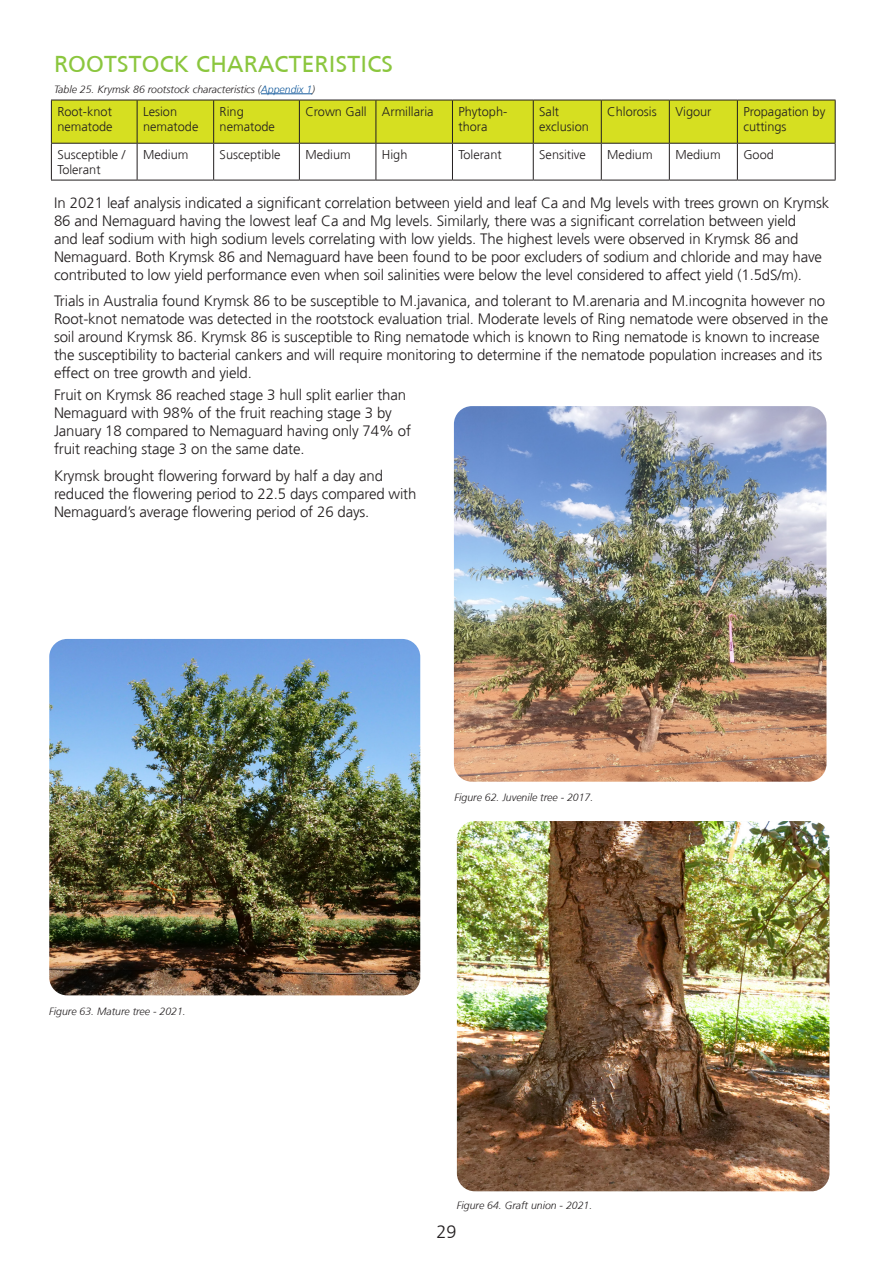
<style>
.page{position:relative;width:893px;height:1263px;background:#fff}
.page>*{position:absolute;margin:0;border:0;box-sizing:border-box;transform-origin:0 0}
.t1{font:24px "Frutiger";letter-spacing:.01em;color:#8bc63e}
.t2{font:300 18px "Frutiger";color:#231f20}
.t3{font:300 15px/18px "Frutiger";letter-spacing:-.01em;color:#231f20}
.t4{font:300 12.75px/15.3px "Frutiger";color:#231f20}
.t5{font:italic 300 10.5px "Frutiger";color:#231f20}
.s1{color:#175d9e}
</style>
<div class="page">
<img style="left:454px;top:406px;width:372px;height:376px">
<img style="left:49px;top:639px;width:371px;height:356px">
<img style="left:457px;top:821px;width:372px;height:370px">
<hr style="left:261px;top:94px;width:51px;height:1px;background:#175d9e">
<div style="left:52px;top:101px;width:783px;height:42px;background:#d6df21"></div>
<hr style="left:51px;top:100px;width:86px;height:1px;background:#231f20">
<hr style="left:51px;top:100px;width:1px;height:43px;background:#231f20">
<hr style="left:137px;top:100px;width:77px;height:1px;background:#231f20">
<hr style="left:137px;top:100px;width:1px;height:43px;background:#231f20">
<hr style="left:214px;top:100px;width:85px;height:1px;background:#231f20">
<hr style="left:213px;top:100px;width:1px;height:43px;background:#231f20">
<hr style="left:299px;top:100px;width:77px;height:1px;background:#231f20">
<hr style="left:299px;top:100px;width:1px;height:43px;background:#231f20">
<hr style="left:376px;top:100px;width:76px;height:1px;background:#231f20">
<hr style="left:376px;top:100px;width:1px;height:43px;background:#231f20">
<hr style="left:452px;top:100px;width:81px;height:1px;background:#231f20">
<hr style="left:452px;top:100px;width:1px;height:43px;background:#231f20">
<hr style="left:533px;top:100px;width:68px;height:1px;background:#231f20">
<hr style="left:533px;top:100px;width:1px;height:43px;background:#231f20">
<hr style="left:601px;top:100px;width:68px;height:1px;background:#231f20">
<hr style="left:601px;top:100px;width:1px;height:43px;background:#231f20">
<hr style="left:669px;top:100px;width:68px;height:1px;background:#231f20">
<hr style="left:669px;top:100px;width:1px;height:43px;background:#231f20">
<hr style="left:737px;top:100px;width:98px;height:1px;background:#231f20">
<hr style="left:737px;top:100px;width:1px;height:43px;background:#231f20">
<hr style="left:835px;top:100px;width:1px;height:43px;background:#231f20">
<hr style="left:51px;top:143px;width:86px;height:1px;background:#231f20">
<hr style="left:51px;top:144px;width:1px;height:36px;background:#231f20">
<hr style="left:137px;top:143px;width:77px;height:1px;background:#231f20">
<hr style="left:137px;top:144px;width:1px;height:36px;background:#231f20">
<hr style="left:214px;top:143px;width:85px;height:1px;background:#231f20">
<hr style="left:213px;top:144px;width:1px;height:36px;background:#231f20">
<hr style="left:299px;top:143px;width:77px;height:1px;background:#231f20">
<hr style="left:299px;top:144px;width:1px;height:36px;background:#231f20">
<hr style="left:376px;top:143px;width:76px;height:1px;background:#231f20">
<hr style="left:376px;top:144px;width:1px;height:36px;background:#231f20">
<hr style="left:452px;top:143px;width:81px;height:1px;background:#231f20">
<hr style="left:452px;top:144px;width:1px;height:36px;background:#231f20">
<hr style="left:533px;top:143px;width:68px;height:1px;background:#231f20">
<hr style="left:533px;top:144px;width:1px;height:36px;background:#231f20">
<hr style="left:601px;top:143px;width:68px;height:1px;background:#231f20">
<hr style="left:601px;top:144px;width:1px;height:36px;background:#231f20">
<hr style="left:669px;top:143px;width:68px;height:1px;background:#231f20">
<hr style="left:669px;top:144px;width:1px;height:36px;background:#231f20">
<hr style="left:737px;top:143px;width:98px;height:1px;background:#231f20">
<hr style="left:737px;top:144px;width:1px;height:36px;background:#231f20">
<hr style="left:835px;top:144px;width:1px;height:36px;background:#231f20">
<hr style="left:51px;top:180px;width:86px;height:1px;background:#231f20">
<hr style="left:137px;top:180px;width:77px;height:1px;background:#231f20">
<hr style="left:214px;top:180px;width:85px;height:1px;background:#231f20">
<hr style="left:299px;top:180px;width:77px;height:1px;background:#231f20">
<hr style="left:376px;top:180px;width:76px;height:1px;background:#231f20">
<hr style="left:452px;top:180px;width:81px;height:1px;background:#231f20">
<hr style="left:533px;top:180px;width:68px;height:1px;background:#231f20">
<hr style="left:601px;top:180px;width:68px;height:1px;background:#231f20">
<hr style="left:669px;top:180px;width:68px;height:1px;background:#231f20">
<hr style="left:737px;top:180px;width:98px;height:1px;background:#231f20">
<p class="t1" style="left:54px;top:50px;width:340px">ROOTSTOCK CHARACTERISTICS</p>
<p class="t5" style="left:54px;top:83px;width:263px">Table 25. Krymsk 86 rootstock characteristics (<span class="s1">Appendix 1</span>)</p>
<p class="t4" style="left:57px;top:104px;width:57px">Root-knot nematode</p>
<p class="t4" style="left:143px;top:104px;width:57px">Lesion nematode</p>
<p class="t4" style="left:220px;top:104px;width:26px">Ring</p>
<p class="t4" style="left:220px;top:119px;width:57px">nematode</p>
<p class="t4" style="left:305px;top:104px;width:63px">Crown Gall</p>
<p class="t4" style="left:382px;top:104px;width:53px">Armillaria</p>
<p class="t4" style="left:458px;top:104px;width:50px">Phytoph&shy;thora</p>
<p class="t4" style="left:539px;top:104px;width:21px">Salt</p>
<p class="t4" style="left:539px;top:119px;width:51px">exclusion</p>
<p class="t4" style="left:607px;top:104px;width:51px">Chlorosis</p>
<p class="t4" style="left:675px;top:104px;width:38px">Vigour</p>
<p class="t4" style="left:743px;top:104px;width:83px">Propagation by cuttings</p>
<p class="t4" style="left:57px;top:147px;width:70px">Susceptible /<br>Tolerant</p>
<p class="t4" style="left:143px;top:147px;width:47px">Medium</p>
<p class="t4" style="left:220px;top:147px;width:62px">Susceptible</p>
<p class="t4" style="left:305px;top:147px;width:47px">Medium</p>
<p class="t4" style="left:382px;top:147px;width:27px">High</p>
<p class="t4" style="left:458px;top:147px;width:45px">Tolerant</p>
<p class="t4" style="left:539px;top:147px;width:48px">Sensitive</p>
<p class="t4" style="left:607px;top:147px;width:47px">Medium</p>
<p class="t4" style="left:675px;top:147px;width:47px">Medium</p>
<p class="t4" style="left:743px;top:147px;width:32px">Good</p>
<p class="t3" style="left:54px;top:194px;width:777px">In 2021 leaf analysis indicated a significant correlation between yield and leaf Ca and Mg levels with trees grown on Krymsk 86 and Nemaguard having the lowest leaf Ca and Mg levels. Similarly, there was a significant correlation between yield<br>and leaf sodium with high sodium levels correlating with low yields. The highest levels were observed in Krymsk 86 and Nemaguard. Both Krymsk 86 and Nemaguard have been found to be poor excluders of sodium and chloride and may have contributed to low yield performance even when soil salinities were below the level considered to affect yield (1.5dS/m).</p>
<p class="t3" style="left:54px;top:292px;width:776px">Trials in Australia found Krymsk 86 to be susceptible to M.javanica, and tolerant to M.arenaria and M.incognita however no Root-knot nematode was detected in the rootstock evaluation trial. Moderate levels of Ring nematode were observed in the soil around Krymsk 86. Krymsk 86 is susceptible to Ring nematode which is known to Ring nematode is known to increase the susceptibility to bacterial cankers and will require monitoring to determine if the nematode population increases and its effect on tree growth and yield.</p>
<p class="t3" style="left:54px;top:386px;width:359px">Fruit on Krymsk 86 reached stage 3 hull split earlier than Nemaguard with 98% of the fruit reaching stage 3 by January 18 compared to Nemaguard having only 74% of fruit reaching stage 3 on the same date.</p>
<p class="t3" style="left:54px;top:467px;width:364px">Krymsk brought flowering forward by half a day and reduced the flowering period to 22.5 days compared with<br>Nemaguard’s average flowering period of 26 days.</p>
<p class="t5" style="left:49px;top:1005px;width:138px">Figure 63. Mature tree - 2021.</p>
<p class="t5" style="left:454px;top:791px;width:140px">Figure 62. Juvenile tree - 2017.</p>
<p class="t5" style="left:457px;top:1199px;width:137px">Figure 64. Graft union - 2021.</p>
<p class="t2" style="left:436px;top:1221px;width:22px">29</p>
</div>
